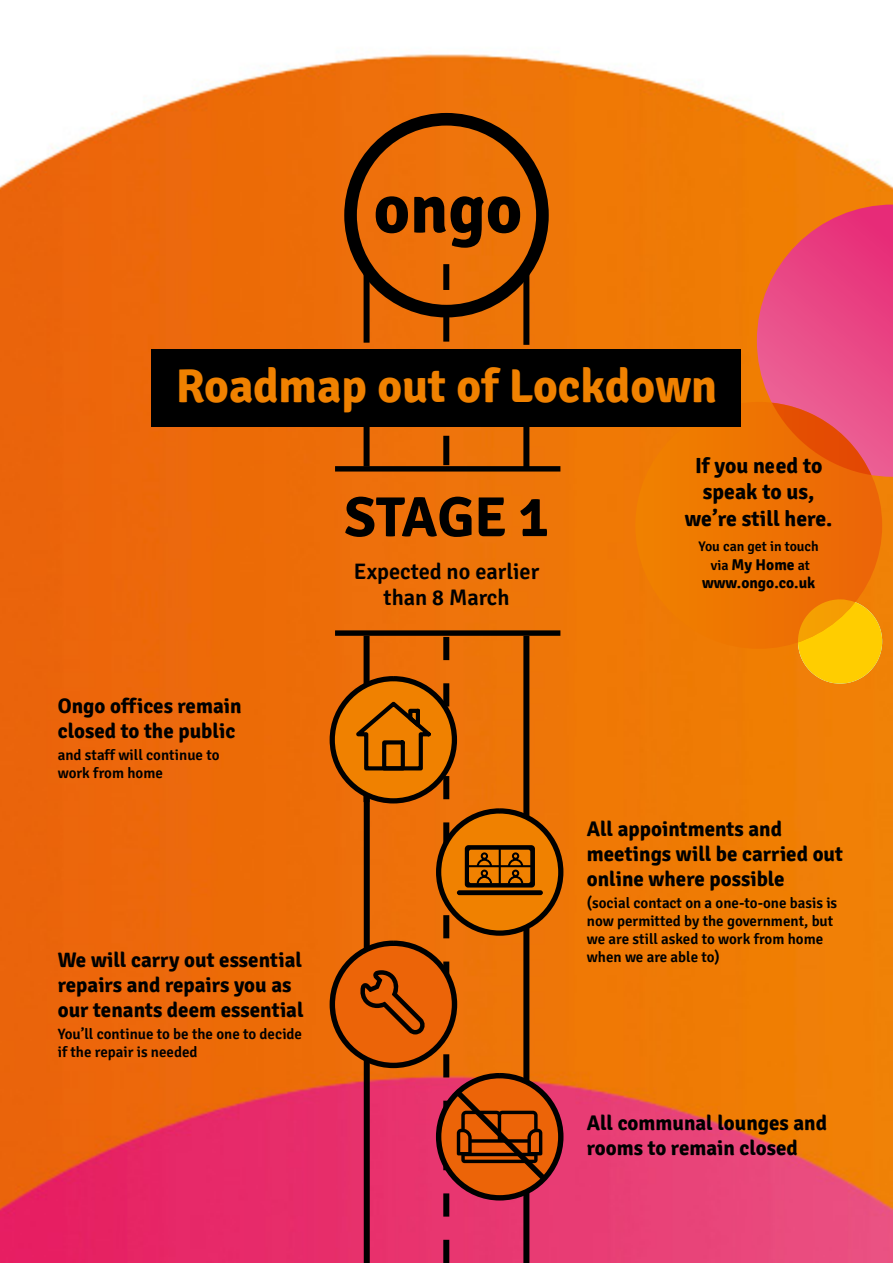
<style>
.page{position:relative;width:893px;height:1263px;background:#fff}
.page>*{position:absolute;margin:0;border:0;box-sizing:border-box;transform-origin:0 0}
.t1{font:700 56.55px "Signika";color:#000}
.t2{font:700 47.55px "Signika";color:#f08100}
.t3{font:600 22.35px/26.8px "Signika";color:#000;text-align:center}
.t4{font:700 21.75px/26.1px "Signika";color:#000;text-align:center}
.t5{font:700 21px/25.2px "Signika";color:#000}
.t6{font:700 15.6px/18.6px "Signika";color:#000;text-align:center}
.t7{font:600 15px/18px "Signika";color:#000}
.t8{font:600 13.95px "Signika";color:#000}
.s1{font-weight:600;font-size:13.95px}
</style>
<div class="page">
<img style="left:0;top:54px;width:893px;height:1209px">
<div style="left:364px;top:636px;width:6px;height:166px;background:#000"></div>
<div style="left:335px;top:630px;width:225px;height:6px;background:#000"></div>
<div style="left:335px;top:466px;width:225px;height:5px;background:#000"></div>
<div style="left:364px;top:718px;width:6px;height:545px;background:#000"></div>
<div style="left:332px;top:943px;width:122px;height:122px;background:#ec6408;border-radius:50%"></div>
<div style="left:330px;top:940px;width:127px;height:128px;border:5px solid #000;border-radius:50%"></div>
<svg style="left:439px;top:811px;width:122px;height:122px"></svg>
<div style="left:436px;top:808px;width:127px;height:128px;border:5px solid #000;border-radius:50%"></div>
<svg style="left:439px;top:1076px;width:122px;height:122px"></svg>
<div style="left:436px;top:1073px;width:127px;height:127px;border:5px solid #000;border-radius:50%"></div>
<svg style="left:443px;top:426px;width:6px;height:39px"></svg>
<div style="left:364px;top:377px;width:6px;height:89px;background:#000"></div>
<div style="left:523px;top:377px;width:6px;height:92px;background:#000"></div>
<div style="left:523px;top:264px;width:6px;height:81px;background:#000"></div>
<svg style="left:344px;top:113px;width:205px;height:229px;background:#b05407"></svg>
<div style="left:332px;top:679px;width:122px;height:122px;background:#f08100;border-radius:50%"></div>
<div style="left:330px;top:676px;width:127px;height:127px;border:5px solid #000;border-radius:50%"></div>
<svg style="left:356px;top:702px;width:75px;height:68px"></svg>
<div style="left:798px;top:599px;width:84px;height:85px;background:#ffcd00;border-radius:50%"></div>
<div style="left:635px;top:402px;width:247px;height:247px;background:linear-gradient(to right,#ef8100,#ec6507);border-radius:123px"></div>
<div style="left:152px;top:349px;width:589px;height:77px;background:#000"></div>
<svg style="left:443px;top:637px;width:108px;height:626px;background:#c45911"></svg>
<svg style="left:360px;top:970px;width:65px;height:64px"></svg>
<svg style="left:798px;top:599px;width:57px;height:43px"></svg>
<svg style="left:757px;top:205px;width:136px;height:272px;background:#ea5261"></svg>
<h2 class="t2" style="left:176px;top:357px;width:543px">Roadmap out of Lockdown</h2>
<p class="t5" style="left:58px;top:693px;width:185px">Ongo offices remain closed to the public</p>
<p class="t7" style="left:58px;top:746px;width:163px">and staff will continue to work from home</p>
<h1 class="t1" style="left:344px;top:483px;width:206px">STAGE 1</h1>
<p class="t3" style="left:354px;top:558px;width:187px">Expected no earlier than 8 March</p>
<p class="t4" style="left:685px;top:453px;width:149px">If you need to speak to us, we’re still here.</p>
<p class="t8" style="left:699px;top:538px;width:122px">You can get in touch</p>
<p class="t6" style="left:702px;top:555px;width:115px"><span class="s1">via</span> My Home <span class="s1">at </span>www.ongo.co.uk</p>
<p class="t5" style="left:587px;top:816px;width:258px">All appointments and meetings will be carried out online where possible</p>
<p class="t7" style="left:587px;top:894px;width:252px">(social contact on a one-to-one basis is now permitted by the government, but we are still asked to work from home</p>
<p class="t5" style="left:58px;top:947px;width:246px">We will carry out essential</p>
<p class="t7" style="left:587px;top:948px;width:135px">when we are able to)</p>
<p class="t5" style="left:58px;top:972px;width:247px">repairs and repairs you as our tenants deem essential</p>
<p class="t7" style="left:58px;top:1025px;width:246px">You’ll continue to be the one to decide if the repair is needed</p>
<p class="t5" style="left:587px;top:1110px;width:242px">All communal lounges and rooms to remain closed</p>
</div>
